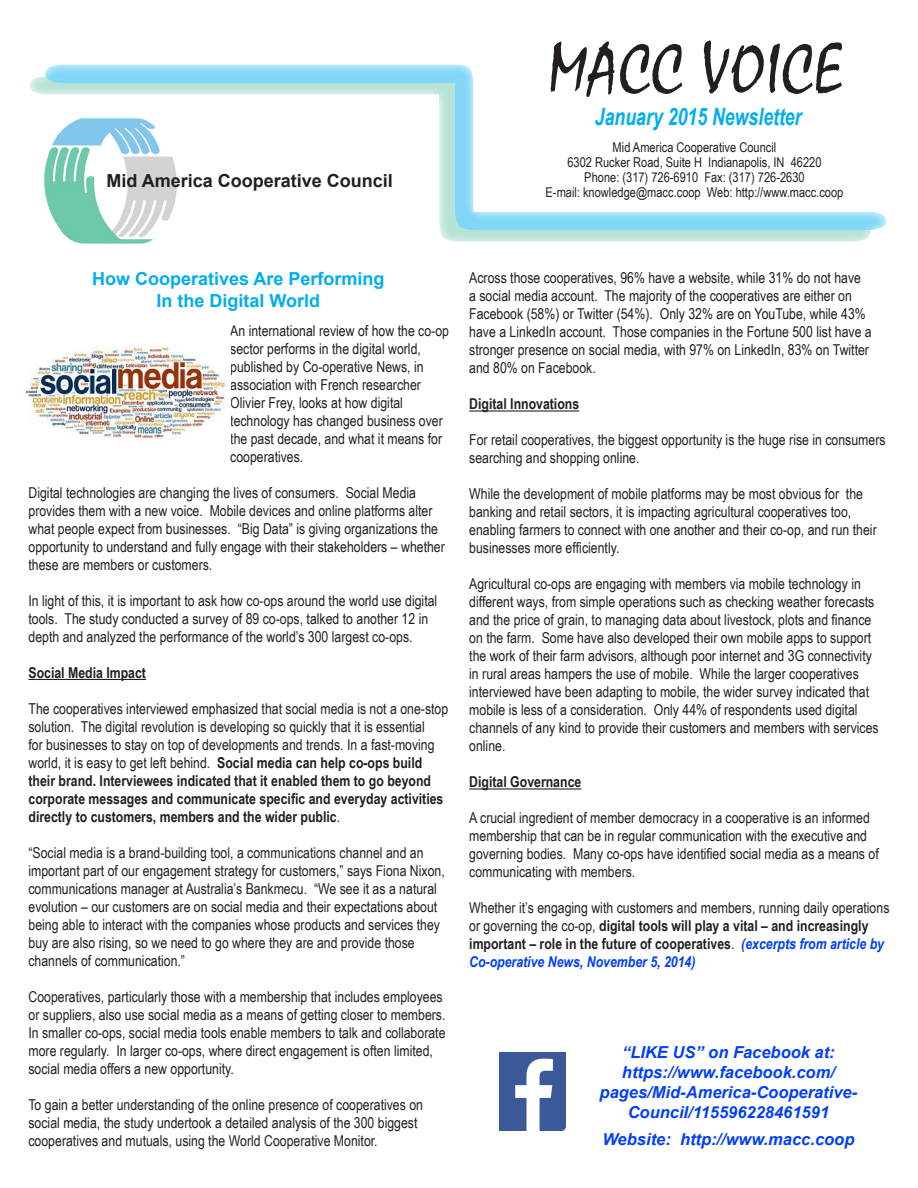
<style>
.page{position:relative;width:918px;height:1188px;background:#fff}
.page>*{position:absolute;margin:0;border:0;box-sizing:border-box;transform-origin:0 0}
.t1{font:72px "Mistral";letter-spacing:.025em;color:#231f20;scale:.9 1}
.t2{font:italic 700 24px "Arial Narrow";color:#00aeef;scale:.9 1}
.t3{font:700 18px/21.6px "Arial";color:#00aeef;text-align:center}
.t4{font:700 18px "Arial";color:#231f20}
.t5{font:italic 700 16.5px/19.8px "Arial";color:#003ffc;text-align:center}
.t6{font:15px/18px "Arial Narrow";color:#231f20}
.t7{font:700 15px "Arial Narrow";color:#231f20}
.t8{font:13.5px/15px "Arial Narrow";color:#231f20;text-align:center}
.s1{font-weight:700}
.s2{font-weight:700;font-style:italic;color:#003ffc}
</style>
<div class="page">
<svg style="left:29px;top:64px;width:858px;height:178px"></svg>
<img style="left:32px;top:110px;width:161px;height:134px">
<hr style="left:28px;top:679px;width:118px;height:1px;background:#231f20">
<img style="left:26px;top:346px;width:200px;height:95px">
<hr style="left:469px;top:410px;width:110px;height:2px;background:#231f20">
<hr style="left:469px;top:788px;width:112px;height:2px;background:#231f20">
<img style="left:500px;top:1052px;width:66px;height:79px">
<p class="t4" style="left:106px;top:169px;width:288px">Mid America Cooperative Council</p>
<h1 class="t1" style="left:549px;top:26px;width:327px">MACC VOICE</h1>
<h2 class="t2" style="left:595px;top:99px;width:231px">January 2015 Newsletter</h2>
<p class="t8" style="left:546px;top:139px;width:299px">Mid America Cooperative Council<br>6302 Rucker Road, Suite H Indianapolis, IN 46220<br>Phone: (317) 726-6910 Fax: (317) 726-2630<br>E-mail: knowledge@macc.coop Web: http://www.macc.coop</p>
<p class="t3" style="left:92px;top:269px;width:294px">How Cooperatives Are Performing<br>In the Digital World</p>
<p class="t6" style="left:230px;top:321px;width:220px">An international review of how the co-op sector performs in the digital world, published by Co-operative News, in association with French researcher Olivier Frey, looks at how digital technology has changed business over the past decade, and what it means for cooperatives.</p>
<p class="t6" style="left:28px;top:483px;width:418px">Digital technologies are changing the lives of consumers. Social Media provides them with a new voice. Mobile devices and online platforms alter what people expect from businesses. “Big Data” is giving organizations the opportunity to understand and fully engage with their stakeholders – whether these are members or customers.</p>
<p class="t6" style="left:28px;top:591px;width:410px">In light of this, it is important to ask how co-ops around the world use digital tools. The study conducted a survey of 89 co-ops, talked to another 12 in depth and analyzed the performance of the world’s 300 largest co-ops.</p>
<p class="t7" style="left:28px;top:661px;width:119px">Social Media Impact</p>
<p class="t6" style="left:28px;top:699px;width:421px">The cooperatives interviewed emphasized that social media is not a one-stop solution. The digital revolution is developing so quickly that it is essential<br>for businesses to stay on top of developments and trends. In a fast-moving world, it is easy to get left behind. <span class="s1">Social media can help co-ops build their brand. Interviewees indicated that it enabled them to go beyond corporate messages and communicate specific and everyday activities directly to customers, members and the wider public</span>.</p>
<p class="t6" style="left:28px;top:843px;width:418px">“Social media is a brand-building tool, a communications channel and an important part of our engagement strategy for customers,” says Fiona Nixon, communications manager at Australia’s Bankmecu. “We see it as a natural evolution – our customers are on social media and their expectations about being able to interact with the companies whose products and services they buy are also rising, so we need to go where they are and provide those channels of communication.”</p>
<p class="t6" style="left:28px;top:987px;width:419px">Cooperatives, particularly those with a membership that includes employees or suppliers, also use social media as a means of getting closer to members.<br>In smaller co-ops, social media tools enable members to talk and collaborate more regularly. In larger co-ops, where direct engagement is often limited, social media offers a new opportunity.</p>
<p class="t6" style="left:28px;top:1095px;width:396px">To gain a better understanding of the online presence of cooperatives on social media, the study undertook a detailed analysis of the 300 biggest cooperatives and mutuals, using the World Cooperative Monitor.</p>
<p class="t6" style="left:469px;top:269px;width:404px">Across those cooperatives, 96% have a website, while 31% do not have<br>a social media account. The majority of the cooperatives are either on Facebook (58%) or Twitter (54%). Only 32% are on YouTube, while 43% have a LinkedIn account. Those companies in the Fortune 500 list have a stronger presence on social media, with 97% on LinkedIn, 83% on Twitter and 80% on Facebook.</p>
<p class="t7" style="left:469px;top:393px;width:112px">Digital Innovations</p>
<p class="t6" style="left:469px;top:431px;width:418px">For retail cooperatives, the biggest opportunity is the huge rise in consumers searching and shopping online.</p>
<p class="t6" style="left:469px;top:485px;width:409px">While the development of mobile platforms may be most obvious for the banking and retail sectors, it is impacting agricultural cooperatives too, enabling farmers to connect with one another and their co-op, and run their businesses more efficiently.</p>
<p class="t6" style="left:469px;top:575px;width:411px">Agricultural co-ops are engaging with members via mobile technology in different ways, from simple operations such as checking weather forecasts and the price of grain, to managing data about livestock, plots and finance on the farm. Some have also developed their own mobile apps to support the work of their farm advisors, although poor internet and 3G connectivity in rural areas hampers the use of mobile. While the larger cooperatives interviewed have been adapting to mobile, the wider survey indicated that mobile is less of a consideration. Only 44% of respondents used digital channels of any kind to provide their customers and members with services online.</p>
<p class="t7" style="left:469px;top:771px;width:114px">Digital Governance</p>
<p class="t6" style="left:469px;top:809px;width:411px">A crucial ingredient of member democracy in a cooperative is an informed membership that can be in regular communication with the executive and governing bodies. Many co-ops have identified social media as a means of communicating with members.</p>
<p class="t6" style="left:469px;top:899px;width:422px">Whether it’s engaging with customers and members, running daily operations or governing the co-op, <span class="s1">digital tools will play a vital – and increasingly important – role in the future of cooperatives</span>. <span class="s2">(excerpts from article by Co-operative News, November 5, 2014)</span></p>
<p class="t5" style="left:600px;top:1043px;width:259px">“LIKE US” on Facebook at: https://www.facebook.com/ pages/Mid-America-Cooperative-<br>Council/115596228461591</p>
<p class="t5" style="left:602px;top:1129px;width:254px">Website: http://www.macc.coop</p>
</div>
